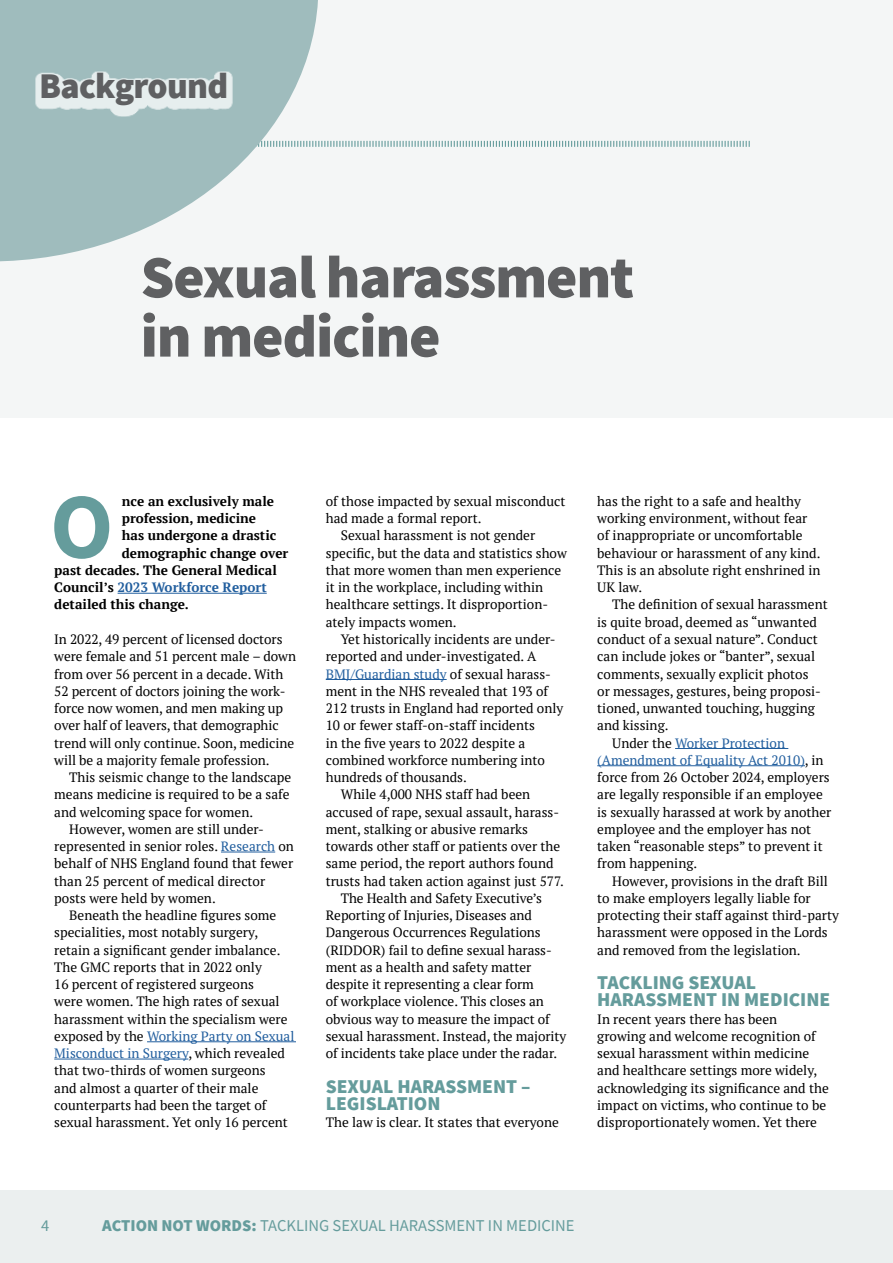
<style>
.page{position:relative;width:893px;height:1263px;background:#fff}
.page>*{position:absolute;margin:0;border:0;box-sizing:border-box;transform-origin:0 0}
.t1{font:700 92.85px "Source Sans Pro";color:#659c9c}
.t2{font:900 60px/59.2px "Source Sans Pro";letter-spacing:-.02em;color:#5f6062}
.t3{font:900 36px "Source Sans Pro";letter-spacing:-.02em;color:#5f6062}
.t4{font:900 19.5px/17.2px "Source Sans Pro";color:#659c9c}
.t5{font:16.5px "Source Sans Pro";color:#659c9c}
.t6{font:13.5px/17.2px "PT Serif";color:#000}
.t7{font:13.5px "PT Serif";color:#215e9e}
.t8{font:700 13.5px "PT Serif";color:#000}
.t9{font:700 13.5px "PT Serif";color:#215e9e}
.s1{color:#000}
.s2{color:#215e9e}
.s3{font-weight:900}
</style>
<div class="page">
<div style="left:0;top:0;width:893px;height:418px;background:#f4f6f6"></div>
<svg style="left:318px;top:140px;width:432px;height:7px"></svg>
<svg style="left:0;top:0;width:318px;height:261px;fill:#9fbcbd"></svg>
<div style="left:36px;top:71px;width:197px;height:46px;background:#fff;opacity:.75"></div>
<div style="left:0;top:1191px;width:893px;height:72px;background:#ebefef"></div>
<hr style="left:118px;top:593px;width:149px;height:1px;background:#215e9e">
<hr style="left:221px;top:852px;width:54px;height:1px;background:#215e9e">
<hr style="left:147px;top:1041px;width:149px;height:1px;background:#215e9e">
<hr style="left:54px;top:1059px;width:134px;height:1px;background:#215e9e">
<hr style="left:326px;top:679px;width:121px;height:1px;background:#215e9e">
<hr style="left:675px;top:748px;width:113px;height:1px;background:#215e9e">
<hr style="left:597px;top:765px;width:208px;height:1px;background:#215e9e">
<h3 class="t3" style="left:39px;top:61px;width:191px">Background</h3>
<h2 class="t2" style="left:141px;top:247px;width:495px">Sexual harassment in medicine</h2>
<h1 class="t1" style="left:50px;top:464px;width:65px">O</h1>
<p class="t8" style="left:122px;top:492px;width:154px">nce an exclusively male</p>
<p class="t8" style="left:122px;top:510px;width:136px">profession, medicine</p>
<p class="t8" style="left:122px;top:527px;width:156px">has undergone a drastic</p>
<p class="t8" style="left:122px;top:544px;width:168px">demographic change over</p>
<p class="t8" style="left:54px;top:561px;width:224px">past decades. The General Medical</p>
<p class="t9" style="left:54px;top:579px;width:214px"><span class="s1">Council’s</span> 2023 Workforce Report</p>
<p class="t8" style="left:54px;top:596px;width:136px">detailed this change.</p>
<p class="t6" style="left:54px;top:630px;width:243px">In 2022, 49 percent of licensed doctors were female and 51 percent male – down from over 56 percent in a decade. With 52 percent of doctors joining the work&shy;force now women, and men making up over half of leavers, that demographic trend will only continue. Soon, medicine will be a majority female profession.</p>
<p class="t6" style="left:69px;top:768px;width:224px">This seismic change to the landscape</p>
<p class="t6" style="left:54px;top:786px;width:237px">means medicine is required to be a safe</p>
<p class="t6" style="left:54px;top:803px;width:200px">and welcoming space for women.</p>
<p class="t6" style="left:69px;top:820px;width:196px">However, women are still under-</p>
<p class="t6" style="left:54px;top:837px;width:241px">represented in senior roles. <span class="s2">Research</span> on</p>
<p class="t6" style="left:54px;top:855px;width:240px">behalf of NHS England found that fewer</p>
<p class="t6" style="left:54px;top:872px;width:213px">than 25 percent of medical director</p>
<p class="t6" style="left:54px;top:889px;width:163px">posts were held by women.</p>
<p class="t6" style="left:69px;top:906px;width:208px">Beneath the headline figures some</p>
<p class="t6" style="left:54px;top:924px;width:205px">specialities, most notably surgery,</p>
<p class="t6" style="left:54px;top:941px;width:228px">retain a significant gender imbalance.</p>
<p class="t6" style="left:54px;top:958px;width:209px">The GMC reports that in 2022 only</p>
<p class="t6" style="left:54px;top:975px;width:201px">16 percent of registered surgeons</p>
<p class="t6" style="left:54px;top:993px;width:227px">were women. The high rates of sexual</p>
<p class="t6" style="left:54px;top:1010px;width:235px">harassment within the specialism were</p>
<p class="t7" style="left:54px;top:1027px;width:242px"><span class="s1">exposed by the</span> Working Party on Sexual</p>
<p class="t7" style="left:54px;top:1044px;width:232px">Misconduct in Surgery<span class="s1">, which revealed</span></p>
<p class="t6" style="left:54px;top:1062px;width:213px">that two-thirds of women surgeons</p>
<p class="t6" style="left:54px;top:1079px;width:206px">and almost a quarter of their male</p>
<p class="t6" style="left:54px;top:1096px;width:214px">counterparts had been the target of</p>
<p class="t6" style="left:54px;top:1113px;width:235px">sexual harassment. Yet only 16 percent</p>
<p class="t6" style="left:326px;top:492px;width:241px">of those impacted by sexual misconduct</p>
<p class="t6" style="left:326px;top:510px;width:157px">had made a formal report.</p>
<p class="t6" style="left:341px;top:527px;width:196px">Sexual harassment is not gender</p>
<p class="t6" style="left:326px;top:544px;width:243px">specific, but the data and statistics show</p>
<p class="t6" style="left:326px;top:561px;width:237px">that more women than men experience</p>
<p class="t6" style="left:326px;top:579px;width:219px">it in the workplace, including within</p>
<p class="t6" style="left:326px;top:596px;width:224px">healthcare settings. It disproportion-</p>
<p class="t6" style="left:326px;top:613px;width:132px">ately impacts women.</p>
<p class="t6" style="left:341px;top:630px;width:216px">Yet historically incidents are under-</p>
<p class="t6" style="left:326px;top:648px;width:212px">reported and under-investigated. A</p>
<p class="t7" style="left:326px;top:665px;width:227px">BMJ/Guardian study <span class="s1">of sexual harass-</span></p>
<p class="t6" style="left:326px;top:682px;width:224px">ment in the NHS revealed that 193 of</p>
<p class="t6" style="left:326px;top:699px;width:239px">212 trusts in England had reported only</p>
<p class="t6" style="left:326px;top:717px;width:211px">10 or fewer staff-on-staff incidents</p>
<p class="t6" style="left:326px;top:734px;width:201px">in the five years to 2022 despite a</p>
<p class="t6" style="left:326px;top:751px;width:221px">combined workforce numbering into</p>
<p class="t6" style="left:326px;top:768px;width:143px">hundreds of thousands.</p>
<p class="t6" style="left:341px;top:786px;width:191px">While 4,000 NHS staff had been</p>
<p class="t6" style="left:326px;top:803px;width:235px">accused of rape, sexual assault, harass-</p>
<p class="t6" style="left:326px;top:820px;width:204px">ment, stalking or abusive remarks</p>
<p class="t6" style="left:326px;top:837px;width:236px">towards other staff or patients over the</p>
<p class="t6" style="left:326px;top:855px;width:229px">same period, the report authors found</p>
<p class="t6" style="left:326px;top:872px;width:239px">trusts had taken action against just 577.</p>
<p class="t6" style="left:341px;top:889px;width:203px">The Health and Safety Executive’s</p>
<p class="t6" style="left:326px;top:906px;width:208px">Reporting of Injuries, Diseases and</p>
<p class="t6" style="left:326px;top:924px;width:216px">Dangerous Occurrences Regulations</p>
<p class="t6" style="left:326px;top:941px;width:227px">(RIDDOR) fail to define sexual harass-</p>
<p class="t6" style="left:326px;top:958px;width:207px">ment as a health and safety matter</p>
<p class="t6" style="left:326px;top:975px;width:210px">despite it representing a clear form</p>
<p class="t6" style="left:326px;top:993px;width:219px">of workplace violence. This closes an</p>
<p class="t6" style="left:326px;top:1010px;width:226px">obvious way to measure the impact of</p>
<p class="t6" style="left:326px;top:1027px;width:242px">sexual harassment. Instead, the majority</p>
<p class="t6" style="left:326px;top:1044px;width:233px">of incidents take place under the radar.</p>
<h3 class="t4" style="left:326px;top:1077px;width:206px">SEXUAL HARASSMENT –<br>LEGISLATION</h3>
<p class="t6" style="left:326px;top:1113px;width:235px">The law is clear. It states that everyone</p>
<p class="t6" style="left:597px;top:492px;width:225px">has the right to a safe and healthy working environment, without fear of inappropriate or uncomfortable behaviour or harassment of any kind.<br>This is an absolute right enshrined in<br>UK law.</p>
<p class="t6" style="left:612px;top:596px;width:217px">The definition of sexual harassment</p>
<p class="t6" style="left:597px;top:613px;width:221px">is quite broad, deemed as “unwanted</p>
<p class="t6" style="left:597px;top:630px;width:222px">conduct of a sexual nature”. Conduct</p>
<p class="t6" style="left:597px;top:648px;width:219px">can include jokes or “banter”, sexual</p>
<p class="t6" style="left:597px;top:665px;width:213px">comments, sexually explicit photos</p>
<p class="t6" style="left:597px;top:682px;width:225px">or messages, gestures, being proposi-</p>
<p class="t6" style="left:597px;top:699px;width:219px">tioned, unwanted touching, hugging</p>
<p class="t6" style="left:597px;top:717px;width:73px">and kissing.</p>
<p class="t7" style="left:612px;top:734px;width:174px"><span class="s1">Under the</span> Worker Protection</p>
<p class="t7" style="left:597px;top:751px;width:228px">(Amendment of Equality Act 2010)<span class="s1">, in</span></p>
<p class="t6" style="left:597px;top:768px;width:234px">force from 26 October 2024, employers</p>
<p class="t6" style="left:597px;top:786px;width:227px">are legally responsible if an employee</p>
<p class="t6" style="left:597px;top:803px;width:236px">is sexually harassed at work by another</p>
<p class="t6" style="left:597px;top:820px;width:215px">employee and the employer has not</p>
<p class="t6" style="left:597px;top:837px;width:227px">taken “reasonable steps” to prevent it</p>
<p class="t6" style="left:597px;top:855px;width:101px">from happening.</p>
<p class="t6" style="left:612px;top:872px;width:217px">However, provisions in the draft Bill</p>
<p class="t6" style="left:597px;top:889px;width:215px">to make employers legally liable for</p>
<p class="t6" style="left:597px;top:906px;width:243px">protecting their staff against third-party</p>
<p class="t6" style="left:597px;top:924px;width:232px">harassment were opposed in the Lords</p>
<p class="t6" style="left:597px;top:941px;width:205px">and removed from the legislation.</p>
<h3 class="t4" style="left:597px;top:973px;width:235px">TACKLING SEXUAL<br>HARASSMENT IN MEDICINE</h3>
<p class="t6" style="left:597px;top:1010px;width:233px">In recent years there has been growing and welcome recognition of sexual harassment within medicine and healthcare settings more widely, acknowledging its significance and the impact on victims, who continue to be disproportionately women. Yet there</p>
<p class="t5" style="left:41px;top:1214px;width:10px">4</p>
<p class="t5" style="left:102px;top:1214px;width:474px"><span class="s3">ACTION NOT WORDS:</span> TACKLING SEXUAL HARASSMENT IN MEDICINE</p>
</div>
